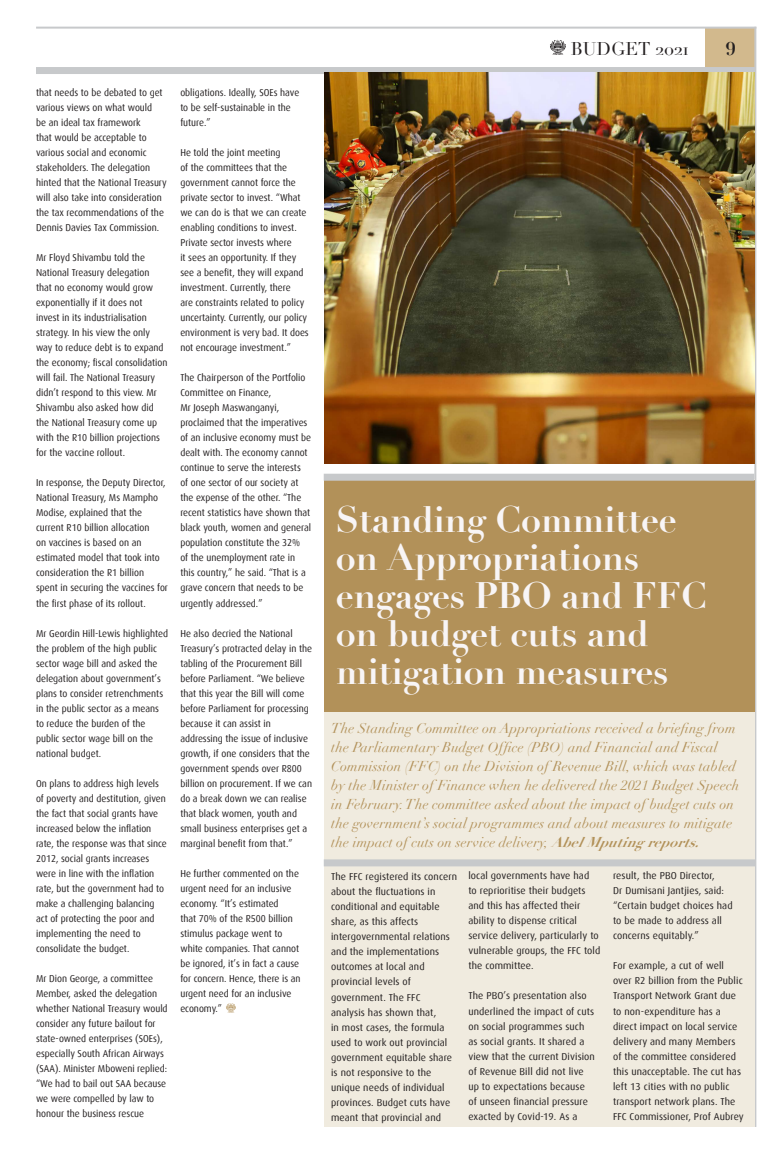
<style>
.page{position:relative;width:780px;height:1163px;background:#fff}
.page>*{position:absolute;margin:0;border:0;box-sizing:border-box;transform-origin:0 0}
.header_3{font:700 36px/38px "Didot";letter-spacing:-.01em;color:#f8f5f6}
.t1{font:18px "Didot";color:#231f20}
.t2{font:700 18px "Didot";color:#231f20}
.x_msonormal{font:italic 14px/19px "Didot";letter-spacing:.01em;color:#b29159}
.t3{font:10px/15px "Dax";color:#231f20;scale:.95 1}
.t4{font:10px/15px "Dax";color:#231f20}
.s1{font-weight:700}
</style>
<div class="page">
<div style="left:705px;top:27px;width:50px;height:43px;background:#d2b98d"></div>
<hr style="left:754px;top:27px;width:2px;height:1099px;background:#c7c9cb">
<hr style="left:36px;top:27px;width:720px;height:2px;background:#c7c9cb">
<div style="left:36px;top:67px;width:719px;height:7px;background:#c7c9cb"></div>
<svg style="left:550px;top:40px;width:15px;height:15px"></svg>
<div style="left:324px;top:479px;width:430px;height:647px;background:#f0ebdf"></div>
<div style="left:324px;top:479px;width:430px;height:232px;background:#b29159"></div>
<div style="left:324px;top:859px;width:431px;height:7px;background:#c7c9cb"></div>
<div style="left:324px;top:473px;width:430px;height:7px;background:#c7c9cb"></div>
<img style="left:325px;top:73px;width:429px;height:390px">
<svg style="left:226px;top:1003px;width:10px;height:9px"></svg>
<p class="t3" style="left:36px;top:85px;width:139px">that needs to be debated to get various views on what would<br>be an ideal tax framework<br>that would be acceptable to various social and economic stakeholders. The delegation hinted that the National Treasury will also take into consideration the tax recommendations of the<br>Dennis Davies Tax Commission.</p>
<p class="t3" style="left:36px;top:250px;width:140px">Mr Floyd Shivambu told the<br>National Treasury delegation that no economy would grow exponentially if it does not invest in its industrialisation strategy. In his view the only way to reduce debt is to expand the economy; fiscal consolidation will fail. The National Treasury didn’t respond to this view. Mr<br>Shivambu also asked how did the National Treasury come up with the R10 billion projections for the vaccine rollout.</p>
<p class="t3" style="left:36px;top:475px;width:140px">In response, the Deputy Director,<br>National Treasury, Ms Mampho<br>Modise, explained that the current R10 billion allocation<br>on vaccines is based on an estimated model that took into consideration the R1 billion spent in securing the vaccines for the first phase of its rollout.</p>
<p class="t3" style="left:36px;top:625px;width:140px">Mr Geordin Hill-Lewis highlighted the problem of the high public sector wage bill and asked the delegation about government’s plans to consider retrenchments in the public sector as a means to reduce the burden of the public sector wage bill on the national budget.</p>
<p class="t3" style="left:36px;top:775px;width:139px">On plans to address high levels of poverty and destitution, given the fact that social grants have increased below the inflation rate, the response was that since<br>2012, social grants increases were in line with the inflation rate, but the government had to make a challenging balancing act of protecting the poor and implementing the need to consolidate the budget.</p>
<p class="t3" style="left:36px;top:970px;width:140px">Mr Dion George, a committee<br>Member, asked the delegation whether National Treasury would consider any future bailout for state-owned enterprises (SOEs), especially South African Airways (SAA). Minister Mboweni replied: “We had to bail out SAA because we were compelled by law to honour the business rescue</p>
<p class="t3" style="left:180px;top:85px;width:127px">obligations. Ideally, SOEs have to be self-sustainable in the future.”</p>
<p class="t3" style="left:180px;top:145px;width:137px">He told the joint meeting<br>of the committees that the government cannot force the private sector to invest. “What we can do is that we can create enabling conditions to invest.<br>Private sector invests where<br>it sees an opportunity. If they see a benefit, they will expand investment. Currently, there<br>are constraints related to policy uncertainty. Currently, our policy environment is very bad. It does not encourage investment.”</p>
<p class="t3" style="left:180px;top:370px;width:139px">The Chairperson of the Portfolio<br>Committee on Finance,<br>Mr Joseph Maswanganyi, proclaimed that the imperatives of an inclusive economy must be dealt with. The economy cannot continue to serve the interests of one sector of our society at the expense of the other. “The recent statistics have shown that black youth, women and general population constitute the 32%<br>of the unemployment rate in this country,” he said. “That is a grave concern that needs to be urgently addressed.”</p>
<p class="t3" style="left:180px;top:625px;width:140px">He also decried the National<br>Treasury’s protracted delay in the tabling of the Procurement Bill before Parliament. “We believe that this year the Bill will come before Parliament for processing because it can assist in addressing the issue of inclusive growth, if one considers that the government spends over R800 billion on procurement. If we can do a break down we can realise that black women, youth and small business enterprises get a marginal benefit from that.”</p>
<p class="t3" style="left:180px;top:865px;width:128px">He further commented on the urgent need for an inclusive economy. “It’s estimated<br>that 70% of the R500 billion stimulus package went to white companies. That cannot be ignored, it’s in fact a cause for concern. Hence, there is an urgent need for an inclusive economy.”</p>
<p class="t1" style="left:570px;top:38px;width:119px">BUDGET 2021</p>
<h2 class="t2" style="left:725px;top:38px;width:12px">9</h2>
<p class="header_3" style="left:336px;top:500px;width:372px">Standing Committee on Appropriations engages PBO and FFC on budget cuts and mitigation measures</p>
<p class="x_msonormal" style="left:331px;top:718px;width:409px">The Standing Committee on Appropriations received a briefing from the Parliamentary Budget Office (PBO) and Financial and Fiscal Commission (FFC) on the Division of Revenue Bill, which was tabled by the Minister of Finance when he delivered the 2021 Budget Speech in February. The committee asked about the impact of budget cuts on the government’s social programmes and about measures to mitigate the impact of cuts on service delivery, <span class="s1">AbelMputingreports.</span></p>
<p class="t4" style="left:331px;top:869px;width:127px">The FFC registered its concern about the fluctuations in conditional and equitable share, as this affects intergovernmental relations and the implementations outcomes at local and provincial levels of government. The FFC<br>analysis has shown that,<br>in most cases, the formula used to work out provincial government equitable share is not responsive to the unique needs of individual provinces. Budget cuts have meant that provincial and</p>
<p class="t4" style="left:468px;top:868px;width:133px">local governments have had<br>to reprioritise their budgets and this has affected their ability to dispense critical service delivery, particularly to vulnerable groups, the FFC told the committee.</p>
<p class="t4" style="left:613px;top:868px;width:121px">result, the PBO Director,<br>Dr Dumisani Jantjies, said: “Certain budget choices had to be made to address all concerns equitably.”</p>
<p class="t4" style="left:613px;top:958px;width:132px">For example, a cut of well over R2 billion from the Public<br>Transport Network Grant due to non-expenditure has a direct impact on local service delivery and many Members of the committee considered this unacceptable. The cut has left 13 cities with no public transport network plans. The<br>FFC Commissioner, Prof Aubrey</p>
<p class="t4" style="left:468px;top:988px;width:128px">The PBO’s presentation also underlined the impact of cuts on social programmes such as social grants. It shared a view that the current Division of Revenue Bill did not live up to expectations because of unseen financial pressure exacted by Covid-19. As a</p>
</div>
